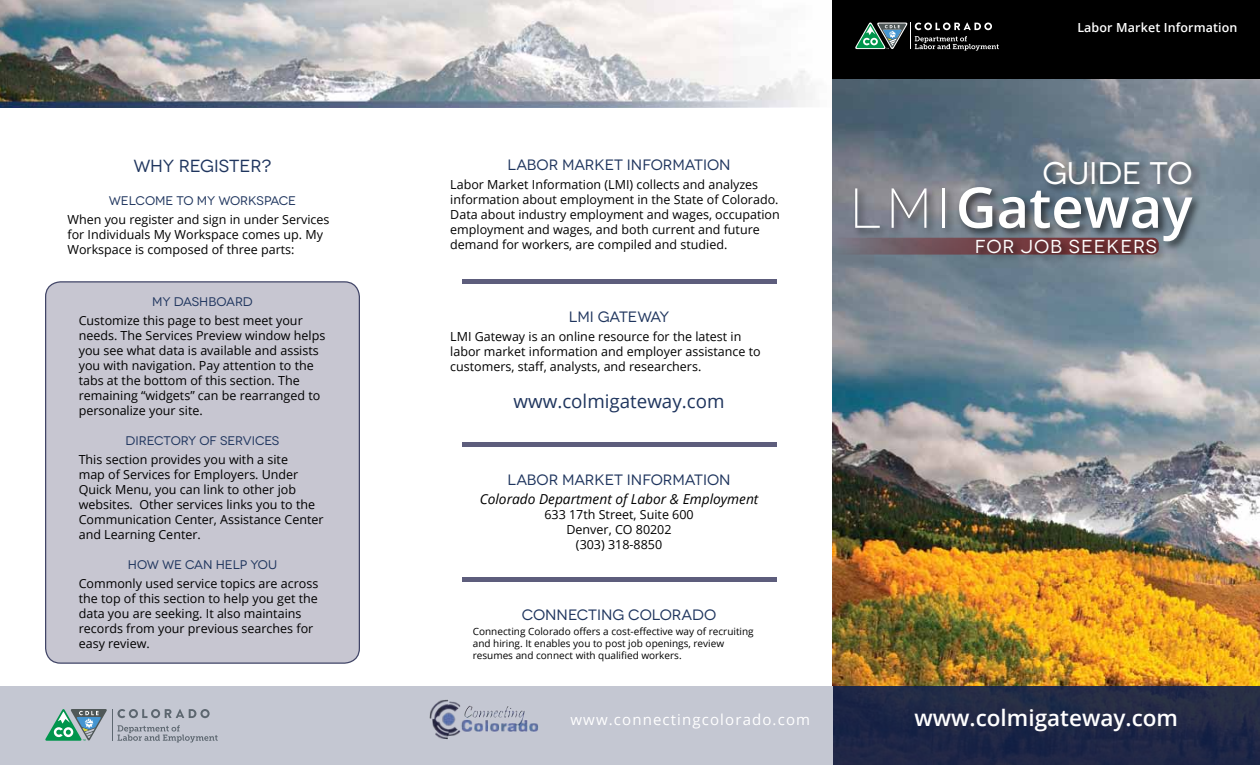
<style>
.page{position:relative;width:1260px;height:765px;background:#fff}
.page>*{position:absolute;margin:0;border:0;box-sizing:border-box;transform-origin:0 0}
.t1{font:600 56.25px "Open Sans";color:#fff}
.t2{font:31.25px "Novecentowide";letter-spacing:-.01em;color:#fff}
.t3{font:600 22.5px "Open Sans";color:#fff}
.t4{font:18.75px "Open Sans";color:#1f355e}
.t5{font:18.75px "Novecentowide";letter-spacing:.05em;color:#fff}
.t6{font:17.5px "Novecentowide";color:#1f355e}
.t7{font:15px "Novecentowide";color:#1f355e}
.t8{font:15px "Open Sans";letter-spacing:.075em;color:#fff}
.t9{font:italic 13.75px "Open Sans";color:#000}
.t10{font:12.5px/15px "Open Sans";color:#000}
.t11{font:12.5px "Novecentowide";letter-spacing:-.01em;color:#1f355e}
.t12{font:600 12.5px "Open Sans";letter-spacing:.01em;color:#fff}
.t13{font:10px/12px "Open Sans";color:#000}
.s1{font-family:"Novecentowide";font-weight:300}
</style>
<div class="page">
<img style="left:0;top:0;width:813px;height:107px">
<img style="left:832px;top:79px;width:428px;height:607px">
<div style="left:832px;top:686px;width:428px;height:79px;background:#202745"></div>
<div style="left:832px;top:0;width:428px;height:79px;background:#000"></div>
<svg style="left:832px;top:238px;width:20px;height:17px"></svg>
<div style="left:852px;top:159px;width:350px;height:104px;background:#000;opacity:.6"></div>
<div style="left:0;top:686px;width:832px;height:79px;background:#c4c7d2"></div>
<div style="left:46px;top:282px;width:313px;height:381px;background:#c7c6d1;border-radius:15px"></div>
<div style="left:45px;top:281px;width:315px;height:383px;border:1px solid #414567;border-radius:15px"></div>
<hr style="left:462px;top:279px;width:315px;height:4px;background:#5d5d7c">
<div style="left:462px;top:577px;width:315px;height:5px;background:#5d5d7c"></div>
<div style="left:462px;top:442px;width:315px;height:5px;background:#5d5d7c"></div>
<img style="left:429px;top:699px;width:110px;height:41px">
<svg style="left:45px;top:709px;width:62px;height:32px"></svg>
<svg style="left:117px;top:709px;width:93px;height:9px"></svg>
<svg style="left:117px;top:725px;width:101px;height:18px"></svg>
<hr style="left:112px;top:709px;width:1px;height:32px;background:#5d6770">
<svg style="left:855px;top:23px;width:144px;height:28px"></svg>
<h3 class="t6" style="left:133px;top:156px;width:140px">WHY REGISTER?</h3>
<p class="t11" style="left:109px;top:194px;width:189px">WELCOME TO MY WORKSPACE</p>
<p class="t10" style="left:67px;top:212px;width:264px">When you register and sign in under Services for Individuals My Workspace comes up. My<br>Workspace is composed of three parts:</p>
<p class="t11" style="left:152px;top:295px;width:102px">MY DASHBOARD</p>
<p class="t10" style="left:79px;top:313px;width:248px">Customize this page to best meet your needs. The Services Preview window helps you see what data is available and assists you with navigation. Pay attention to the tabs at the bottom of this section. The remaining “widgets” can be rearranged to personalize your site.</p>
<p class="t11" style="left:126px;top:433px;width:155px">DIRECTORY OF SERVICES</p>
<p class="t10" style="left:79px;top:452px;width:246px">This section provides you with a site<br>map of Services for Employers. Under Quick Menu, you can link to other job websites. Other services links you to the Communication Center, Assistance Center and Learning Center.</p>
<p class="t11" style="left:128px;top:557px;width:151px">HOW WE CAN HELP YOU</p>
<p class="t10" style="left:79px;top:575px;width:241px">Commonly used service topics are across the top of this section to help you get the data you are seeking. It also maintains records from your previous searches for easy review.</p>
<p class="t12" style="left:1077px;top:19px;width:162px">Labor Market Information</p>
<p class="t7" style="left:507px;top:156px;width:225px">LABOR MARKET INFORMATION</p>
<p class="t10" style="left:450px;top:177px;width:331px">Labor Market Information (LMI) collects and analyzes information about employment in the State of Colorado.<br>Data about industry employment and wages, occupation employment and wages, and both current and future demand for workers, are compiled and studied.</p>
<p class="t7" style="left:569px;top:308px;width:102px">LMI GATEWAY</p>
<p class="t10" style="left:450px;top:329px;width:312px">LMI Gateway is an online resource for the latest in labor market information and employer assistance to customers, staff, analysts, and researchers.</p>
<h3 class="t4" style="left:514px;top:389px;width:212px">www.colmigateway.com</h3>
<p class="t7" style="left:507px;top:471px;width:225px">LABOR MARKET INFORMATION</p>
<p class="t9" style="left:480px;top:490px;width:280px">Colorado Department of Labor &amp; Employment</p>
<p class="t10" style="left:544px;top:507px;width:151px;text-align:center">633 17th Street, Suite 600<br>Denver, CO 80202<br>(303) 318-8850</p>
<p class="t7" style="left:522px;top:606px;width:196px">CONNECTING COLORADO</p>
<p class="t13" style="left:473px;top:625px;width:282px">Connecting Colorado offers a cost-effective way of recruiting and hiring. It enables you to post job openings, review resumes and connect with qualified workers.</p>
<p class="t8" style="left:570px;top:709px;width:241px">www.connectingcolorado.com</p>
<h2 class="t2" style="left:1043px;top:155px;width:151px">GUIDE TO</h2>
<h1 class="t1" style="left:850px;top:169px;width:344px"><span class="s1">LMI</span>Gateway</h1>
<h3 class="t5" style="left:975px;top:235px;width:184px">FOR JOB SEEKERS</h3>
<h3 class="t3" style="left:914px;top:702px;width:265px">www.colmigateway.com</h3>
</div>
